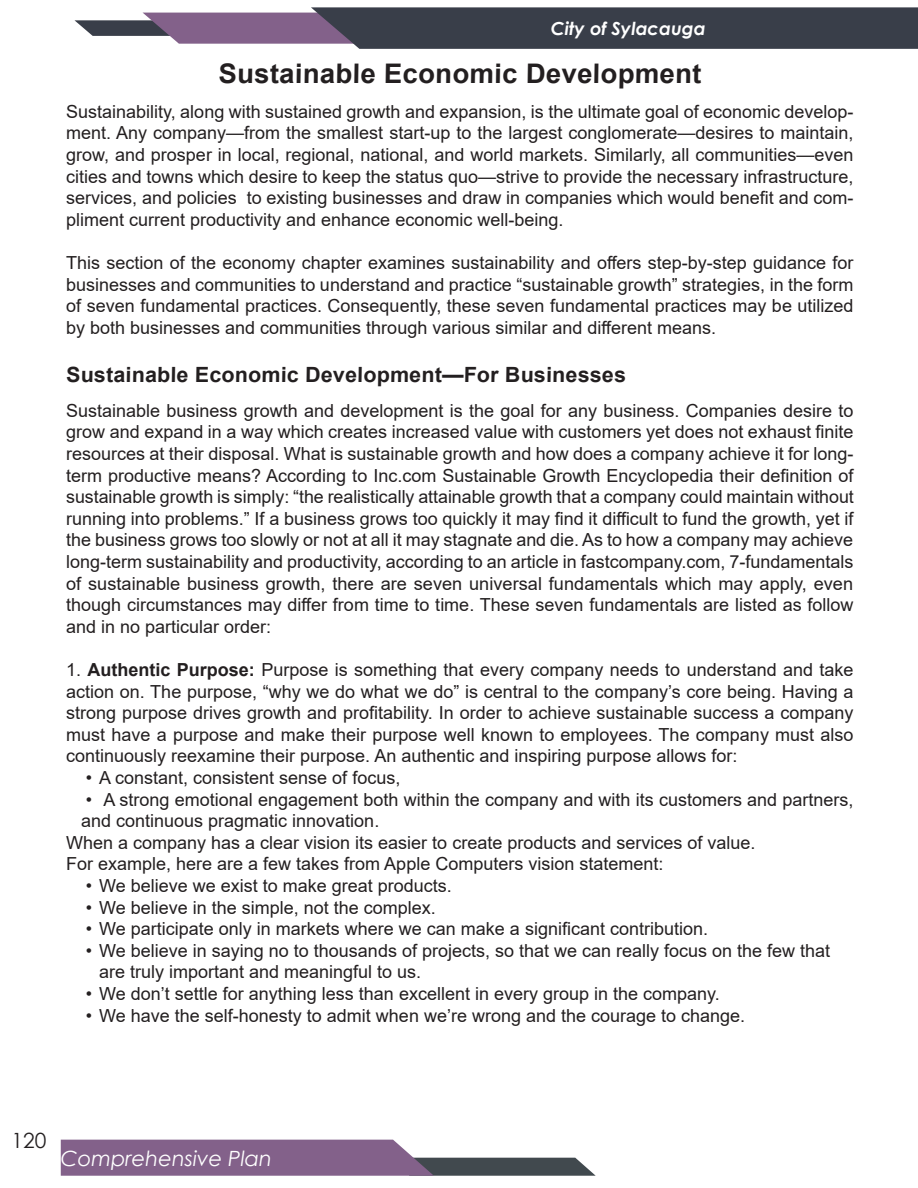
<style>
.page{position:relative;width:918px;height:1188px;background:#fff}
.page>*{position:absolute;margin:0;border:0;box-sizing:border-box;transform-origin:0 0}
.t1{font:700 27px "Arial";color:#231f20}
.t2{font:700 21px "Arial";color:#231f20}
.t3{font:italic 21px "Century Gothic";color:#fff}
.t4{font:21px "Century Gothic";color:#231f20}
.t5{font:18px/21.6px "Arial";color:#231f20;text-align:justify}
.t6{font:italic 700 18px "Century Gothic";color:#fff}
.s1{font-weight:700}
</style>
<div class="page">
<svg style="left:61px;top:1140px;width:535px;height:36px"></svg>
<svg style="left:75px;top:7px;width:843px;height:42px;background:#5e5c6a"></svg>
<p class="t6" style="left:551px;top:15px;width:156px">City of Sylacauga</p>
<h1 class="t1" style="left:218px;top:55px;width:485px">Sustainable Economic Development</h1>
<p class="t5" style="left:66px;top:101px;width:789px">Sustainability, along with sustained growth and expansion, is the ultimate goal of economic develop&shy;ment. Any company—from the smallest start-up to the largest conglomerate—desires to maintain, grow, and prosper in local, regional, national, and world markets. Similarly, all communities—even cities and towns which desire to keep the status quo—strive to provide the necessary infrastructure, services, and policies to existing businesses and draw in companies which would benefit and com&shy;pliment current productivity and enhance economic well-being.</p>
<p class="t5" style="left:66px;top:252px;width:789px">This section of the economy chapter examines sustainability and offers step-by-step guidance for businesses and communities to understand and practice “sustainable growth” strategies, in the form of seven fundamental practices. Consequently, these seven fundamental practices may be utilized by both businesses and communities through various similar and different means.</p>
<p class="t2" style="left:66px;top:360px;width:562px">Sustainable Economic Development—For Businesses</p>
<p class="t5" style="left:66px;top:400px;width:789px">Sustainable business growth and development is the goal for any business. Companies desire to grow and expand in a way which creates increased value with customers yet does not exhaust finite resources at their disposal. What is sustainable growth and how does a company achieve it for long&shy;term productive means? According to Inc.com Sustainable Growth Encyclopedia their definition of sustainable growth is simply: “the realistically attainable growth that a company could maintain without running into problems.” If a business grows too quickly it may find it difficult to fund the growth, yet if the business grows too slowly or not at all it may stagnate and die. As to how a company may achieve long-term sustainability and productivity, according to an article in fastcompany.com, 7-fundamentals of sustainable business growth, there are seven universal fundamentals which may apply, even though circumstances may differ from time to time. These seven fundamentals are listed as follow and in no particular order:</p>
<p class="t5" style="left:66px;top:659px;width:789px">1. <span class="s1">Authentic Purpose:</span> Purpose is something that every company needs to understand and take action on. The purpose, “why we do what we do” is central to the company’s core being. Having a strong purpose drives growth and profitability. In order to achieve sustainable success a company must have a purpose and make their purpose well known to employees. The company must also continuously reexamine their purpose. An authentic and inspiring purpose allows for:</p>
<p class="t5" style="left:86px;top:767px;width:316px">• A constant, consistent sense of focus,</p>
<p class="t5" style="left:86px;top:788px;width:769px">• A strong emotional engagement both within the company and with its customers and partners,</p>
<p class="t5" style="left:81px;top:810px;width:300px">and continuous pragmatic innovation.</p>
<p class="t5" style="left:66px;top:832px;width:691px">When a company has a clear vision its easier to create products and services of value.</p>
<p class="t5" style="left:66px;top:853px;width:599px">For example, here are a few takes from Apple Computers vision statement:</p>
<p class="t5" style="left:86px;top:875px;width:368px">• We believe we exist to make great products.</p>
<p class="t5" style="left:86px;top:896px;width:352px">• We believe in the simple, not the complex.</p>
<p class="t5" style="left:86px;top:918px;width:624px">• We participate only in markets where we can make a significant contribution.</p>
<p class="t5" style="left:99px;top:940px;width:733px;text-indent:-14px">• We believe in saying no to thousands of projects, so that we can really focus on the few that are truly important and meaningful to us.</p>
<p class="t5" style="left:86px;top:983px;width:636px">• We don’t settle for anything less than excellent in every group in the company.</p>
<p class="t5" style="left:86px;top:1004px;width:661px">• We have the self-honesty to admit when we’re wrong and the courage to change.</p>
<p class="t4" style="left:11px;top:1125px;width:36px">120</p>
<p class="t3" style="left:61px;top:1143px;width:213px">Comprehensive Plan</p>
</div>
